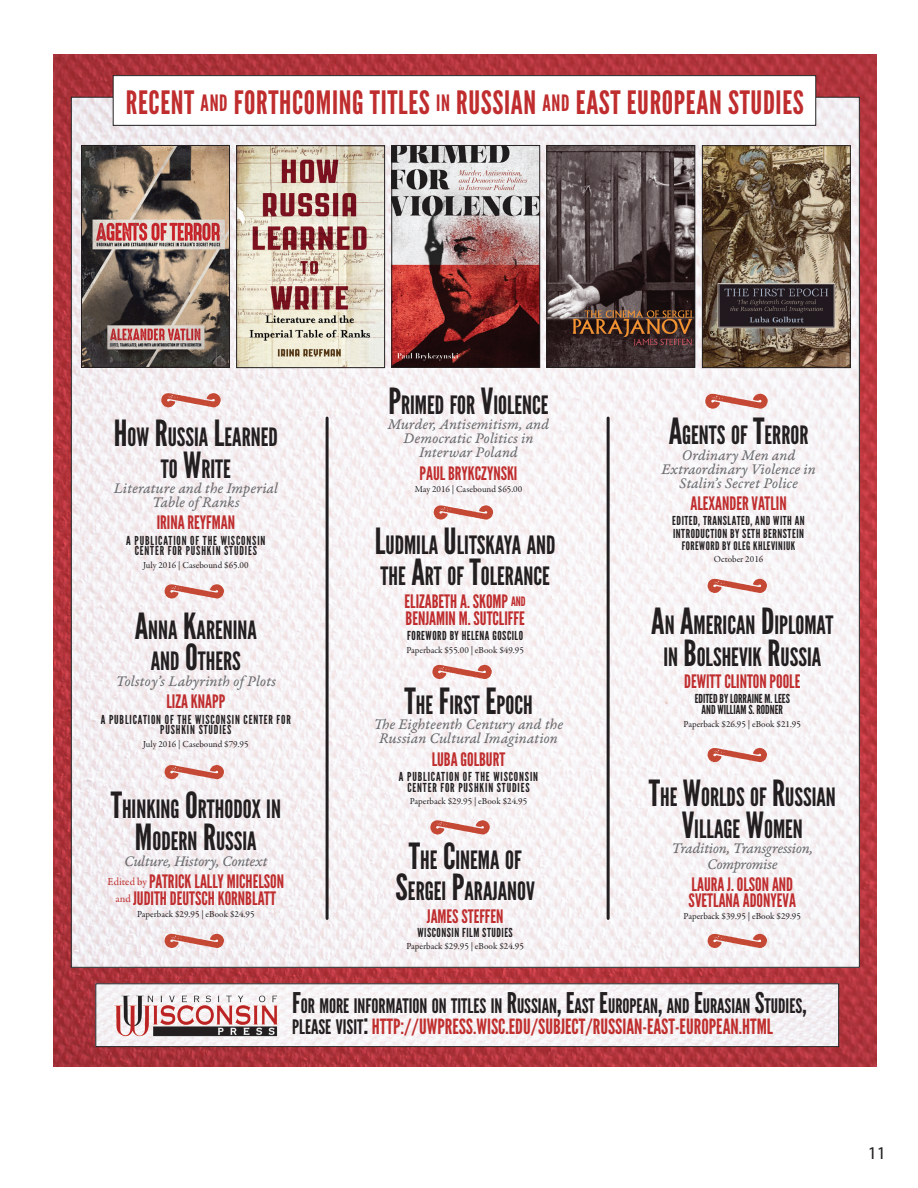
<style>
.page{position:relative;width:918px;height:1188px;background:#fff}
.page>*{position:absolute;margin:0;border:0;box-sizing:border-box;transform-origin:0 0}
.t1{font:32.1px "League Gothic";letter-spacing:.02em;color:#c02d2e}
.t2{font:25.2px/31.5px "League Gothic";color:#231f20;text-align:center}
.t3{font:21px "League Gothic";color:#c02f2e}
.t4{font:19.95px "League Gothic";color:#231f20}
.t5{font:18.6px/17px "League Gothic";color:#c02d2e}
.t6{font:18px "Myriad Pro";color:#231f20}
.t7{font:15.6px/14px "Garamond Premr Pro It Capt";letter-spacing:-.005em;color:#6c6d70;text-align:center}
.t8{font:15.6px "Garamond Premr Pro It Capt";letter-spacing:-.025em;color:#6c6d70}
.t9{font:12.3px/10.8px "League Gothic";letter-spacing:.07em;color:#231f20;text-align:center}
.t10{font:12.3px/12.3px "League Gothic";letter-spacing:.04em;color:#231f20}
.t11{font:12.3px/10.8px "League Gothic";color:#231f20;text-align:center}
.t12{font:11.7px "League Gothic";letter-spacing:.04em;color:#231f20}
.t13{font:9.3px "Garamond Premr Pro";color:#231f20}
.s1{font-size:22.5px}
.s2{font-size:36px}
.s3{font-size:13.05px}
.s4{font-size:28.5px}
.s5{font-size:19.95px;color:#231f20}
.s6{font-size:28.5px;color:#231f20}
</style>
<div class="page">
<img style="left:53px;top:54px;width:824px;height:1012px">
<img style="left:98px;top:986px;width:739px;height:59px">
<div style="left:96px;top:984px;width:743px;height:63px;border:1px solid #231f20"></div>
<img style="left:73px;top:99px;width:785px;height:867px">
<div style="left:113px;top:76px;width:703px;height:49px;background:#fff"></div>
<div style="left:113px;top:75px;width:703px;height:51px;border:1px solid #231f20"></div>
<img style="left:83px;top:147px;width:145px;height:219px">
<div style="left:81px;top:145px;width:149px;height:223px;border:1px solid #231f20"></div>
<img style="left:114px;top:989px;width:165px;height:50px">
<img style="left:238px;top:147px;width:145px;height:219px">
<div style="left:236px;top:145px;width:149px;height:223px;border:1px solid #231f20"></div>
<img style="left:394px;top:147px;width:144px;height:219px">
<div style="left:392px;top:145px;width:148px;height:223px;border:1px solid #231f20"></div>
<img style="left:704px;top:147px;width:145px;height:219px">
<div style="left:702px;top:145px;width:149px;height:223px;border:1px solid #231f20"></div>
<img style="left:549px;top:147px;width:144px;height:219px">
<div style="left:547px;top:145px;width:148px;height:223px;border:1px solid #231f20"></div>
<hr style="left:326px;top:418px;width:3px;height:500px;background:#231f20">
<hr style="left:607px;top:418px;width:3px;height:500px;background:#231f20">
<svg style="left:434px;top:505px;width:59px;height:15px"></svg>
<svg style="left:432px;top:665px;width:60px;height:14px"></svg>
<svg style="left:430px;top:820px;width:60px;height:15px"></svg>
<svg style="left:165px;top:934px;width:59px;height:14px"></svg>
<svg style="left:165px;top:765px;width:59px;height:14px"></svg>
<svg style="left:165px;top:584px;width:59px;height:15px"></svg>
<svg style="left:161px;top:393px;width:60px;height:14px"></svg>
<svg style="left:708px;top:579px;width:59px;height:14px"></svg>
<svg style="left:708px;top:748px;width:59px;height:14px"></svg>
<svg style="left:708px;top:934px;width:59px;height:14px"></svg>
<svg style="left:705px;top:394px;width:63px;height:15px"></svg>
<h1 class="t1" style="left:126px;top:83px;width:680px">RECENT <span class="s1">AND</span> FORTHCOMING TITLES <span class="s1">IN</span> RUSSIAN <span class="s1">AND</span> EAST EUROPEAN STUDIES</h1>
<h2 class="t2" style="left:114px;top:422px;width:166px"><span class="s2">H</span>OW <span class="s2">R</span>USSIA <span class="s2">L</span>EARNED<br>TO <span class="s2">W</span>RITE</h2>
<p class="t7" style="left:114px;top:482px;width:166px">Literature and the Imperial<br>Table of Ranks</p>
<p class="t5" style="left:157px;top:514px;width:80px">IRINA REYFMAN</p>
<p class="t9" style="left:126px;top:535px;width:141px">A PUBLICATION OF THE WISCONSIN<br>CENTER FOR PUSHKIN STUDIES</p>
<p class="t13" style="left:143px;top:559px;width:107px">July 2016 | Casebound $65.00</p>
<h2 class="t2" style="left:135px;top:614px;width:124px"><span class="s2">A</span>NNA <span class="s2">K</span>ARENINA<br>AND <span class="s2">O</span>THERS</h2>
<p class="t7" style="left:116px;top:675px;width:162px">Tolstoy’s Labyrinth of Plots</p>
<p class="t5" style="left:167px;top:693px;width:60px">LIZA KNAPP</p>
<p class="t9" style="left:101px;top:714px;width:192px">A PUBLICATION OF THE WISCONSIN CENTER FOR<br>PUSHKIN STUDIES</p>
<p class="t13" style="left:143px;top:738px;width:107px">July 2016 | Casebound $79.95</p>
<h2 class="t2" style="left:111px;top:794px;width:172px"><span class="s2">T</span>HINKING <span class="s2">O</span>RTHODOX IN<br><span class="s2">M</span>ODERN <span class="s2">R</span>USSIA</h2>
<p class="t8" style="left:124px;top:852px;width:145px">Culture, History, Context</p>
<p class="t5" style="left:108px;top:873px;width:178px;text-align:center"><sup>Edited</sup> <sup>by</sup> PATRICKLALLY MICHELSON <sup>and</sup> JUDITH DEUTSCH KORNBLATT</p>
<p class="t13" style="left:137px;top:909px;width:119px">Paperback $29.95 | eBook $24.95</p>
<h2 class="t2" style="left:388px;top:389px;width:162px"><span class="s2">P</span>RIMED FOR <span class="s2">V</span>IOLENCE</h2>
<p class="t7" style="left:388px;top:418px;width:163px">Murder, Antisemitism, and<br>Democratic Politics in<br>Interwar Poland</p>
<p class="t5" style="left:420px;top:465px;width:99px">PAUL BRYKCZYNSKI</p>
<p class="t13" style="left:415px;top:483px;width:109px">May 2016 | Casebound $65.00</p>
<h2 class="t2" style="left:375px;top:529px;width:182px;text-align:left"><span class="s2">L</span>UDMILA <span class="s2">U</span>LITSKAYA AND<br>THE <span class="s2">A</span>RT OF <span class="s2">T</span>OLERANCE</h2>
<p class="t5" style="left:405px;top:593px;width:123px">ELIZABETH A. SKOMP <span class="s3">AND<br></span>BENJAMIN M. SUTCLIFFE</p>
<p class="t10" style="left:407px;top:630px;width:117px">FOREWORD BY HELENA GOSCILO</p>
<p class="t13" style="left:407px;top:644px;width:119px">Paperback $55.00 | eBook $49.95</p>
<h2 class="t2" style="left:404px;top:689px;width:130px"><span class="s2">T</span>HE <span class="s2">F</span>IRST <span class="s2">E</span>POCH</h2>
<p class="t7" style="left:374px;top:718px;width:191px">The Eighteenth Century and the<br>Russian Cultural Imagination</p>
<p class="t5" style="left:432px;top:751px;width:75px">LUBA GOLBURT</p>
<p class="t9" style="left:399px;top:771px;width:141px">A PUBLICATION OF THE WISCONSIN<br>CENTER FOR PUSHKIN STUDIES</p>
<p class="t13" style="left:410px;top:796px;width:119px">Paperback $29.95 | eBook $24.95</p>
<h2 class="t2" style="left:396px;top:844px;width:141px"><span class="s2">T</span>HE <span class="s2">C</span>INEMA OF<br><span class="s2">S</span>ERGEI <span class="s2">P</span>ARAJANOV</h2>
<p class="t5" style="left:427px;top:908px;width:78px">JAMES STEFFEN</p>
<p class="t10" style="left:418px;top:926px;width:97px">WISCONSIN FILM STUDIES</p>
<p class="t13" style="left:407px;top:941px;width:119px">Paperback $29.95 | eBook $24.95</p>
<h2 class="t2" style="left:669px;top:420px;width:141px"><span class="s2">A</span>GENTS OF <span class="s2">T</span>ERROR</h2>
<p class="t7" style="left:661px;top:449px;width:156px">Ordinary Men and<br>Extraordinary Violence in<br>Stalin’s Secret Police</p>
<p class="t5" style="left:690px;top:495px;width:98px">ALEXANDER VATLIN</p>
<p class="t10" style="left:672px;top:515px;width:134px">EDITED, TRANSLATED, AND WITH AN<br>INTRODUCTION BY SETH BERNSTEIN</p>
<p class="t12" style="left:682px;top:539px;width:115px">FOREWORD BY OLEG KHLEVINIUK</p>
<p class="t13" style="left:714px;top:554px;width:51px">October 2016</p>
<h2 class="t2" style="left:651px;top:610px;width:184px"><span class="s2">A</span>N <span class="s2">A</span>MERICAN <span class="s2">D</span>IPLOMAT<br>IN <span class="s2">B</span>OLSHEVIK <span class="s2">R</span>USSIA</h2>
<p class="t5" style="left:684px;top:673px;width:118px">DEWITT CLINTON POOLE</p>
<p class="t11" style="left:695px;top:694px;width:97px">EDITED BY LORRAINE M. LEES<br>AND WILLIAM S. RODNER</p>
<p class="t13" style="left:684px;top:718px;width:119px">Paperback $26.95 | eBook $21.95</p>
<h2 class="t2" style="left:649px;top:782px;width:189px"><span class="s2">T</span>HE <span class="s2">W</span>ORLDS OF <span class="s2">R</span>USSIAN<br><span class="s2">V</span>ILLAGE <span class="s2">W</span>OMEN</h2>
<p class="t7" style="left:671px;top:842px;width:143px;line-height:15.5px">Tradition, Transgression,<br>Compromise</p>
<p class="t5" style="left:689px;top:877px;width:109px;line-height:15.5px">LAURA J. OLSON AND<br>SVETLANA ADONYEVA</p>
<p class="t13" style="left:684px;top:910px;width:119px">Paperback $39.95 | eBook $29.95</p>
<p class="t4" style="left:292px;top:994px;width:516px"><span class="s4">F</span>OR MORE INFORMATION ON TITLES IN <span class="s4">R</span>USSIAN<span class="s4">, E</span>AST <span class="s4">E</span>UROPEAN<span class="s4">,</span> AND <span class="s4">E</span>URASIAN <span class="s4">S</span>TUDIES<span class="s4">,</span></p>
<h3 class="t3" style="left:292px;top:1014px;width:482px"><span class="s5">PLEASE VISIT</span><span class="s6">:</span>HTTP://UWPRESS.WISC.EDU/SUBJECT/RUSSIAN-EAST-EUROPEAN.HTML</h3>
<p class="t6" style="left:868px;top:1142px;width:20px">11</p>
</div>
